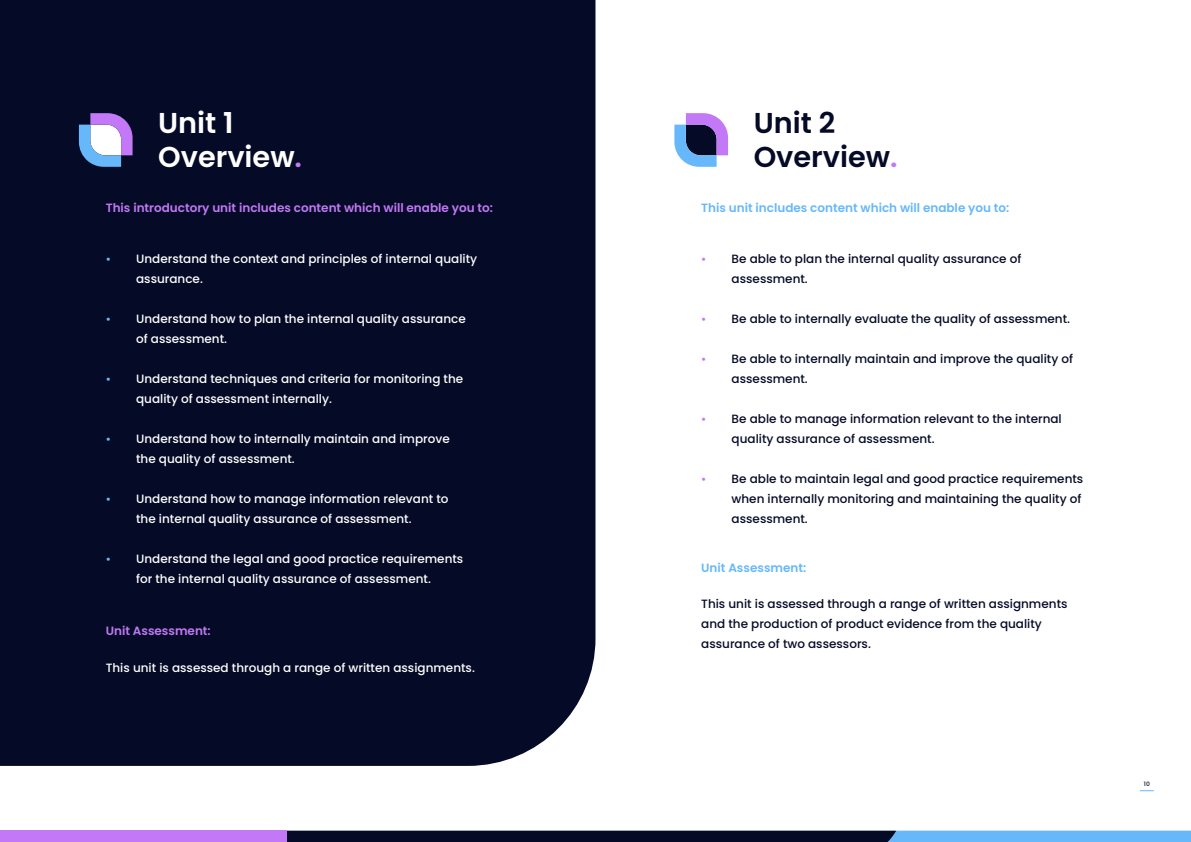
<style>
.page{position:relative;width:1191px;height:842px;background:#fff}
.page>*{position:absolute;margin:0;border:0;box-sizing:border-box;transform-origin:0 0}
.t1{font:600 28.8px "Poppins";color:#fff}
.t2{font:600 28.8px "Poppins";color:#050a26}
.t3{font:500 12px/20px "Poppins";color:#fff}
.t4{font:500 12px/20px "Poppins";color:#050a26}
.t5{font:600 12px "Poppins";color:#c278f7}
.t6{font:600 12px "Poppins";color:#66b8fa}
.t7{font:12px "Montserrat";color:#66b8fa}
.t8{font:12px "Montserrat";color:#c278f7}
.t9{font:500 6px "Poppins";color:#050a26}
.s1{color:#c278f7}
</style>
<div class="page">
<div style="left:0;top:0;width:595px;height:766px;background:#050a26"></div>
<svg style="left:79px;top:113px;width:54px;height:54px"></svg>
<svg style="left:287px;top:831px;width:904px;height:11px;background:#25436b"></svg>
<div style="left:0;top:831px;width:287px;height:11px;background:#c278f7"></div>
<svg style="left:1140px;top:790px;width:13px;height:1px"></svg>
<svg style="left:674px;top:113px;width:54px;height:54px"></svg>
<p class="t1" style="left:158px;top:106px;width:77px">Unit 1</p>
<p class="t1" style="left:158px;top:140px;width:145px">Overview<span class="s1">.</span></p>
<p class="t5" style="left:106px;top:201px;width:389px">This introductory unit includes content which will enable you to:</p>
<p class="t7" style="left:106px;top:252px;width:7px">•</p>
<p class="t7" style="left:106px;top:312px;width:7px">•</p>
<p class="t7" style="left:106px;top:372px;width:7px">•</p>
<p class="t7" style="left:106px;top:432px;width:7px">•</p>
<p class="t7" style="left:106px;top:492px;width:7px">•</p>
<p class="t7" style="left:106px;top:552px;width:7px">•</p>
<p class="t3" style="left:136px;top:249px;width:342px">Understand the context and principles of internal quality assurance.</p>
<p class="t3" style="left:136px;top:309px;width:331px">Understand how to plan the internal quality assurance</p>
<p class="t3" style="left:136px;top:329px;width:92px">of assessment.</p>
<p class="t3" style="left:136px;top:369px;width:329px">Understand techniques and criteria for monitoring the quality of assessment internally.</p>
<p class="t3" style="left:136px;top:429px;width:315px">Understand how to internally maintain and improve</p>
<p class="t3" style="left:136px;top:449px;width:160px">the quality of assessment.</p>
<p class="t3" style="left:136px;top:489px;width:314px">Understand how to manage information relevant to</p>
<p class="t3" style="left:136px;top:509px;width:277px">the internal quality assurance of assessment.</p>
<p class="t3" style="left:136px;top:549px;width:329px">Understand the legal and good practice requirements</p>
<p class="t3" style="left:136px;top:569px;width:296px">for the internal quality assurance of assessment.</p>
<p class="t5" style="left:106px;top:624px;width:107px">Unit Assessment:</p>
<p class="t3" style="left:106px;top:658px;width:371px">This unit is assessed through a range of written assignments.</p>
<p class="t2" style="left:753px;top:106px;width:83px">Unit 2</p>
<p class="t2" style="left:753px;top:140px;width:145px">Overview<span class="s1">.</span></p>
<p class="t6" style="left:701px;top:201px;width:310px">This unit includes content which will enable you to:</p>
<p class="t4" style="left:731px;top:249px;width:291px">Be able to plan the internal quality assurance of assessment.</p>
<p class="t4" style="left:731px;top:309px;width:340px">Be able to internally evaluate the quality of assessment.</p>
<p class="t4" style="left:731px;top:349px;width:343px">Be able to internally maintain and improve the quality of assessment.</p>
<p class="t4" style="left:731px;top:409px;width:332px">Be able to manage information relevant to the internal quality assurance of assessment.</p>
<p class="t4" style="left:731px;top:469px;width:353px">Be able to maintain legal and good practice requirements when internally monitoring and maintaining the quality of assessment.</p>
<p class="t8" style="left:701px;top:252px;width:7px">•</p>
<p class="t8" style="left:701px;top:312px;width:7px">•</p>
<p class="t8" style="left:701px;top:352px;width:7px">•</p>
<p class="t8" style="left:701px;top:412px;width:7px">•</p>
<p class="t8" style="left:701px;top:472px;width:7px">•</p>
<p class="t6" style="left:701px;top:560px;width:107px">Unit Assessment:</p>
<p class="t4" style="left:701px;top:594px;width:368px">This unit is assessed through a range of written assignments and the production of product evidence from the quality assurance of two assessors.</p>
<p class="t9" style="left:1143px;top:781px;width:8px">10</p>
</div>
